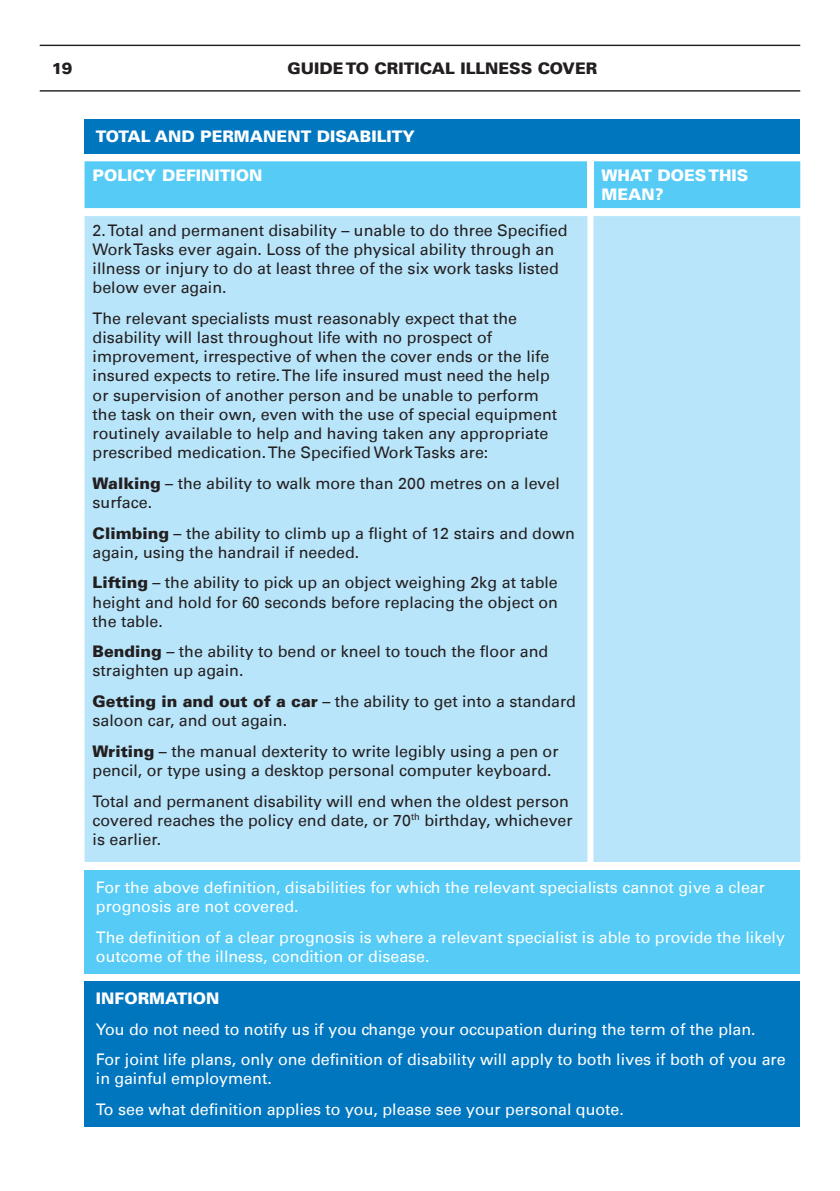
<style>
.page{position:relative;width:840px;height:1191px;background:#fff}
.page>*{position:absolute;margin:0;border:0;box-sizing:border-box;transform-origin:0 0}
.Body_Text{font:16px/19.2px "Univers LT";color:#231f20}
.Body_Text-2{font:16px/19.2px "Univers LT";color:#fff}
.Body_Text-3{font:900 16px/19.2px "Univers LT";color:#fff}
.t1{font:900 16px "Univers LT";color:#231f20}
.s1{font-weight:900}
</style>
<div class="page">
<hr style="left:40px;top:45px;width:759px;height:1px;background:#231f20">
<hr style="left:40px;top:90px;width:759px;height:2px;background:#231f20">
<div style="left:84px;top:119px;width:715px;height:34px;background:#0076bf"></div>
<div style="left:84px;top:161px;width:715px;height:47px;background:#56cbf5"></div>
<div style="left:587px;top:161px;width:6px;height:47px;background:#fff"></div>
<div style="left:84px;top:216px;width:715px;height:646px;background:#b9e5fa"></div>
<div style="left:84px;top:870px;width:715px;height:103px;background:#56cbf5"></div>
<div style="left:84px;top:981px;width:715px;height:145px;background:#0076bf"></div>
<p class="t1" style="left:52px;top:58px;width:22px">19</p>
<p class="t1" style="left:287px;top:58px;width:311px">GUIDE TO CRITICAL ILLNESS COVER</p>
<p class="Body_Text-3" style="left:96px;top:126px;width:320px">TOTAL AND PERMANENT DISABILITY</p>
<p class="Body_Text-3" style="left:92px;top:165px;width:171px">POLICY DEFINITION</p>
<p class="Body_Text-3" style="left:601px;top:165px;width:148px">WHAT DOES THIS<br>MEAN?</p>
<p class="Body_Text" style="left:92px;top:220px;width:476px">2. Total and permanent disability – unable to do three Specified Work Tasks ever again. Loss of the physical ability through an illness or injury to do at least three of the six work tasks listed below ever again.</p>
<p class="Body_Text" style="left:92px;top:309px;width:466px">The relevant specialists must reasonably expect that the disability will last throughout life with no prospect of improvement, irrespective of when the cover ends or the life insured expects to retire. The life insured must need the help or supervision of another person and be unable to perform the task on their own, even with the use of special equipment routinely available to help and having taken any appropriate prescribed medication. The Specified Work Tasks are:</p>
<p class="Body_Text" style="left:92px;top:473px;width:468px"><span class="s1">Walking</span> – the ability to walk more than 200 metres on a level surface.</p>
<p class="Body_Text" style="left:92px;top:523px;width:483px"><span class="s1">Climbing</span> – the ability to climb up a flight of 12 stairs and down again, using the handrail if needed.</p>
<p class="Body_Text" style="left:92px;top:573px;width:466px;text-align:justify"><span class="s1">Lifting</span> – the ability to pick up an object weighing 2kg at table height and hold for 60 seconds before replacing the object on the table.</p>
<p class="Body_Text" style="left:92px;top:642px;width:457px"><span class="s1">Bending</span> – the ability to bend or kneel to touch the floor and straighten up again.</p>
<p class="Body_Text" style="left:92px;top:692px;width:484px"><span class="s1">Getting in and out of a car</span> – the ability to get into a standard saloon car, and out again.</p>
<p class="Body_Text" style="left:92px;top:741px;width:467px"><span class="s1">Writing</span> – the manual dexterity to write legibly using a pen or pencil, or type using a desktop personal computer keyboard.</p>
<p class="Body_Text" style="left:92px;top:791px;width:481px">Total and permanent disability will end when the oldest person covered reaches the policy end date, or 70<sup>th</sup> birthday, whichever is earlier.</p>
<p class="Body_Text-2" style="left:96px;top:877px;width:670px">For the above definition, disabilities for which the relevant specialists cannot give a clear prognosis are not covered.</p>
<p class="Body_Text-2" style="left:96px;top:927px;width:690px">The definition of a clear prognosis is where a relevant specialist is able to provide the likely outcome of the illness, condition or disease.</p>
<p class="Body_Text-3" style="left:96px;top:988px;width:125px">INFORMATION</p>
<p class="Body_Text-2" style="left:96px;top:1019px;width:661px">You do not need to notify us if you change your occupation during the term of the plan.</p>
<p class="Body_Text-2" style="left:96px;top:1050px;width:691px">For joint life plans, only one definition of disability will apply to both lives if both of you are in gainful employment.</p>
<p class="Body_Text-2" style="left:96px;top:1099px;width:529px">To see what definition applies to you, please see your personal quote.</p>
</div>
